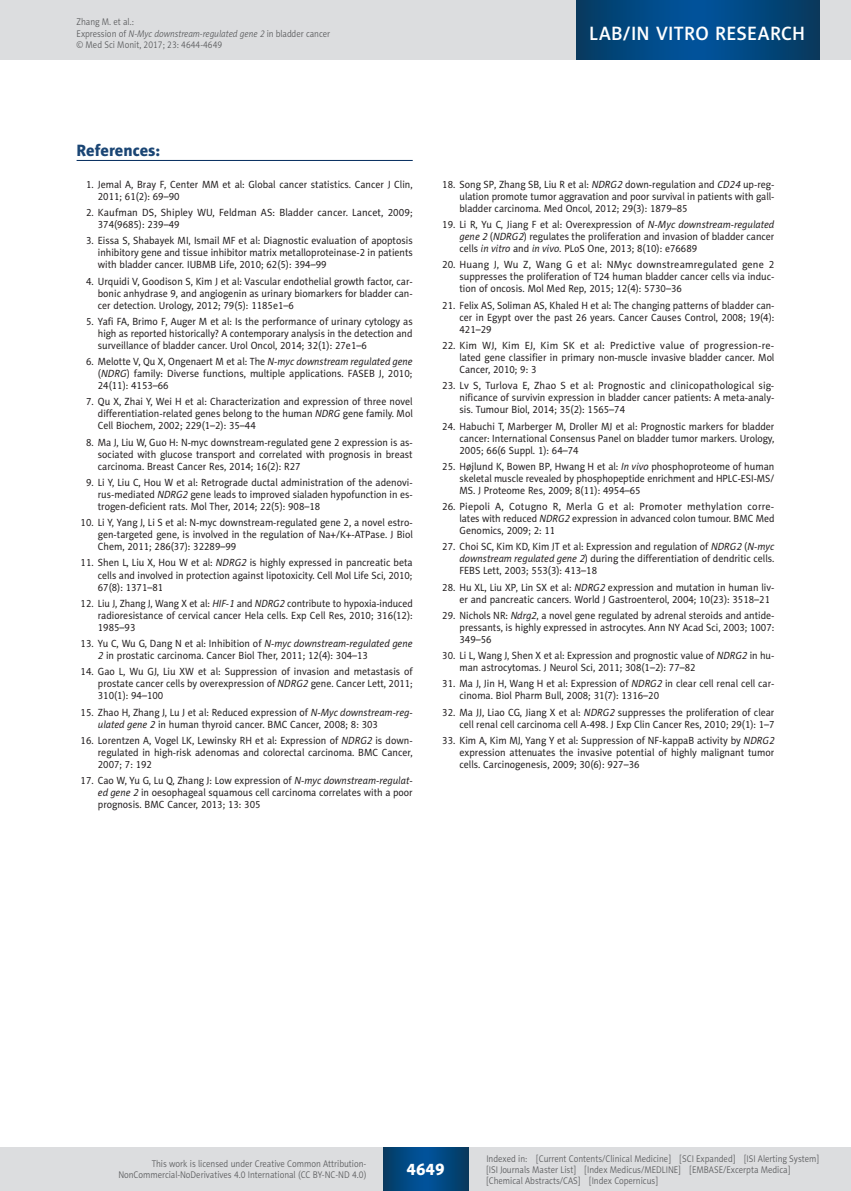
<style>
.page{position:relative;width:851px;height:1191px;background:#fff}
.page>*{position:absolute;margin:0;border:0;box-sizing:border-box;transform-origin:0 0}
.t1{font:19.5px "Naomi Sans EFN Medium";letter-spacing:.01em;color:#fff}
.MSM_Referencje_Tytul{font:16.5px "Naomi Sans EFN Heavy";color:#1a4574}
.t2{font:16.5px "Naomi Sans EFN Heavy";color:#fff}
.MSM_Referencje_punkt{font:10.5px/12px "Naomi Sans EFN";color:#231f20;text-align:justify;scale:.95 1}
.MSM_Referencje_punkt-2{font:10.5px/12px "Naomi Sans EFN";color:#231f20;text-align:justify}
.MSM_Referencje_punkt-3{font:10.5px/12px "Naomi Sans EFN";color:#231f20;text-align:justify;scale:.94 1}
.t3{font:9.75px/11.2px "Naomi Sans EFN Light";color:#57585a;scale:.9 1}
.s1{font-style:italic}
</style>
<div class="page">
<hr style="left:77px;top:160px;width:335px;height:1px;background:#00295c">
<div style="left:0;top:1148px;width:850px;height:43px;background:#dcdddf"></div>
<svg style="left:383px;top:1147px;width:85px;height:43px;background:#02477e"></svg>
<div style="left:0;top:0;width:850px;height:60px;background:#dcdddf"></div>
<svg style="left:576px;top:0;width:243px;height:60px;background:#02477e"></svg>
<p class="t3" style="left:77px;top:16px;width:283px">Zhang M. et al.:<br>Expression of <span class="s1">N-Myc downstream-regulated gene 2</span> in bladder cancer © Med Sci Monit, 2017; 23: 4644-4649</p>
<h1 class="t1" style="left:589px;top:22px;width:217px">LAB/IN VITRO RESEARCH</h1>
<p class="MSM_Referencje_Tytul" style="left:77px;top:140px;width:85px">References:</p>
<p class="MSM_Referencje_punkt" style="left:98px;top:178px;width:333px;text-indent:-12px">1. Jemal A, Bray F, Center MM et al: Global cancer statistics. Cancer J Clin,<br>2011; 61(2): 69–90</p>
<p class="MSM_Referencje_punkt-2" style="left:98px;top:207px;width:316px;text-indent:-12px">2. Kaufman DS, Shipley WU, Feldman AS: Bladder cancer. Lancet, 2009;<br>374(9685): 239–49</p>
<p class="MSM_Referencje_punkt" style="left:98px;top:235px;width:333px;text-indent:-12px">3. Eissa S, Shabayek MI, Ismail MF et al: Diagnostic evaluation of apoptosis inhibitory gene and tissue inhibitor matrix metalloproteinase-2 in patients with bladder cancer. IUBMB Life, 2010; 62(5): 394–99</p>
<p class="MSM_Referencje_punkt" style="left:98px;top:275px;width:333px;text-indent:-12px">4. Urquidi V, Goodison S, Kim J et al: Vascular endothelial growth factor, car&shy;bonic anhydrase 9, and angiogenin as urinary biomarkers for bladder can&shy;cer detection. Urology, 2012; 79(5): 1185e1–6</p>
<p class="MSM_Referencje_punkt" style="left:98px;top:315px;width:333px;text-indent:-12px">5. Yafi FA, Brimo F, Auger M et al: Is the performance of urinary cytology as high as reported historically? A contemporary analysis in the detection and surveillance of bladder cancer. Urol Oncol, 2014; 32(1): 27e1–6</p>
<p class="MSM_Referencje_punkt-3" style="left:98px;top:356px;width:336px;text-indent:-12px">6. Melotte V, Qu X, Ongenaert M et al: The <span class="s1">N-myc downstream regulated gene </span>(<span class="s1">NDRG</span>) family: Diverse functions, multiple applications. FASEB J, 2010; 24(11): 4153–66</p>
<p class="MSM_Referencje_punkt" style="left:98px;top:396px;width:333px;text-indent:-12px">7. Qu X, Zhai Y, Wei H et al: Characterization and expression of three novel differentiation-related genes belong to the human <span class="s1">NDRG</span> gene family. Mol Cell Biochem, 2002; 229(1–2): 35–44</p>
<p class="MSM_Referencje_punkt" style="left:98px;top:436px;width:333px;text-indent:-12px">8. Ma J, Liu W, Guo H: N-myc downstream-regulated gene 2 expression is as&shy;sociated with glucose transport and correlated with prognosis in breast carcinoma. Breast Cancer Res, 2014; 16(2): R27</p>
<p class="MSM_Referencje_punkt" style="left:98px;top:476px;width:333px;text-indent:-12px">9. Li Y, Liu C, Hou W et al: Retrograde ductal administration of the adenovi&shy;rus-mediated <span class="s1">NDRG2</span> gene leads to improved sialaden hypofunction in es&shy;trogen-deficient rats. Mol Ther, 2014; 22(5): 908–18</p>
<p class="MSM_Referencje_punkt" style="left:98px;top:517px;width:333px;text-indent:-17px">10. Li Y, Yang J, Li S et al: N-myc downstream-regulated gene 2, a novel estro&shy;gen-targeted gene, is involved in the regulation of Na+/K+-ATPase. J Biol Chem, 2011; 286(37): 32289–99</p>
<p class="MSM_Referencje_punkt" style="left:98px;top:557px;width:333px;text-indent:-17px">11. Shen L, Liu X, Hou W et al: <span class="s1">NDRG2</span> is highly expressed in pancreatic beta cells and involved in protection against lipotoxicity. Cell Mol Life Sci, 2010; 67(8): 1371–81</p>
<p class="MSM_Referencje_punkt-3" style="left:98px;top:597px;width:336px;text-indent:-17px">12. Liu J, Zhang J, Wang X et al: <span class="s1">HIF-1</span> and <span class="s1">NDRG2</span> contribute to hypoxia-induced radioresistance of cervical cancer Hela cells. Exp Cell Res, 2010; 316(12):<br>1985–93</p>
<p class="MSM_Referencje_punkt" style="left:98px;top:637px;width:333px;text-indent:-17px">13. Yu C, Wu G, Dang N et al: Inhibition of <span class="s1">N-myc downstream-regulated gene<br>2</span> in prostatic carcinoma. Cancer Biol Ther, 2011; 12(4): 304–13</p>
<p class="MSM_Referencje_punkt" style="left:98px;top:666px;width:333px;text-indent:-17px">14. Gao L, Wu GJ, Liu XW et al: Suppression of invasion and metastasis of prostate cancer cells by overexpression of <span class="s1">NDRG2</span> gene. Cancer Lett, 2011; 310(1): 94–100</p>
<p class="MSM_Referencje_punkt" style="left:98px;top:706px;width:333px;text-indent:-17px">15. Zhao H, Zhang J, Lu J et al: Reduced expression of <span class="s1">N-Myc downstream-reg&shy;ulated gene 2</span> in human thyroid cancer. BMC Cancer, 2008; 8: 303</p>
<p class="MSM_Referencje_punkt" style="left:98px;top:734px;width:333px;text-indent:-17px">16. Lorentzen A, Vogel LK, Lewinsky RH et al: Expression of <span class="s1">NDRG2</span> is down&shy;regulated in high-risk adenomas and colorectal carcinoma. BMC Cancer, 2007; 7: 192</p>
<p class="MSM_Referencje_punkt" style="left:98px;top:774px;width:333px;text-indent:-17px">17. Cao W, Yu G, Lu Q, Zhang J: Low expression of <span class="s1">N-myc downstream-regulat&shy;ed gene 2</span> in oesophageal squamous cell carcinoma correlates with a poor prognosis. BMC Cancer, 2013; 13: 305</p>
<p class="MSM_Referencje_punkt" style="left:459px;top:178px;width:333px;text-indent:-17px">18. Song SP, Zhang SB, Liu R et al: <span class="s1">NDRG2</span> down-regulation and <span class="s1">CD24</span> up-reg&shy;ulation promote tumor aggravation and poor survival in patients with gall&shy;bladder carcinoma. Med Oncol, 2012; 29(3): 1879–85</p>
<p class="MSM_Referencje_punkt" style="left:459px;top:219px;width:333px;text-indent:-17px">19. Li R, Yu C, Jiang F et al: Overexpression of <span class="s1">N-Myc downstream-regulated gene 2</span> (<span class="s1">NDRG2</span>) regulates the proliferation and invasion of bladder cancer cells <span class="s1">in vitro</span> and <span class="s1">in vivo</span>. PLoS One, 2013; 8(10): e76689</p>
<p class="MSM_Referencje_punkt-2" style="left:459px;top:259px;width:316px;text-indent:-17px">20. Huang J, Wu Z, Wang G et al: NMyc downstreamregulated gene 2 suppresses the proliferation of T24 human bladder cancer cells via induc&shy;tion of oncosis. Mol Med Rep, 2015; 12(4): 5730–36</p>
<p class="MSM_Referencje_punkt-3" style="left:459px;top:299px;width:336px;text-indent:-17px">21. Felix AS, Soliman AS, Khaled H et al: The changing patterns of bladder can&shy;cer in Egypt over the past 26 years. Cancer Causes Control, 2008; 19(4):<br>421–29</p>
<p class="MSM_Referencje_punkt-2" style="left:459px;top:339px;width:316px;text-indent:-17px">22. Kim WJ, Kim EJ, Kim SK et al: Predictive value of progression-re&shy;lated gene classifier in primary non-muscle invasive bladder cancer. Mol Cancer, 2010; 9: 3</p>
<p class="MSM_Referencje_punkt-2" style="left:459px;top:380px;width:316px;text-indent:-17px">23. Lv S, Turlova E, Zhao S et al: Prognostic and clinicopathological sig&shy;nificance of survivin expression in bladder cancer patients: A meta-analy&shy;sis. Tumour Biol, 2014; 35(2): 1565–74</p>
<p class="MSM_Referencje_punkt" style="left:459px;top:420px;width:333px;text-indent:-17px">24. Habuchi T, Marberger M, Droller MJ et al: Prognostic markers for bladder cancer: International Consensus Panel on bladder tumor markers. Urology, 2005; 66(6 Suppl. 1): 64–74</p>
<p class="MSM_Referencje_punkt" style="left:459px;top:460px;width:333px;text-indent:-17px">25. Højlund K, Bowen BP, Hwang H et al: <span class="s1">In vivo</span> phosphoproteome of human skeletal muscle revealed by phosphopeptide enrichment and HPLC-ESI-MS/ MS. J Proteome Res, 2009; 8(11): 4954–65</p>
<p class="MSM_Referencje_punkt-2" style="left:459px;top:500px;width:316px;text-indent:-17px">26. Piepoli A, Cotugno R, Merla G et al: Promoter methylation corre&shy;lates with reduced <span class="s1">NDRG2</span> expression in advanced colon tumour. BMC Med Genomics, 2009; 2: 11</p>
<p class="MSM_Referencje_punkt" style="left:459px;top:541px;width:333px;text-indent:-17px">27. Choi SC, Kim KD, Kim JT et al: Expression and regulation of <span class="s1">NDRG2</span> (<span class="s1">N-myc downstream regulated gene 2</span>) during the differentiation of dendritic cells.<br>FEBS Lett, 2003; 553(3): 413–18</p>
<p class="MSM_Referencje_punkt" style="left:459px;top:581px;width:333px;text-indent:-17px">28. Hu XL, Liu XP, Lin SX et al: <span class="s1">NDRG2</span> expression and mutation in human liv&shy;er and pancreatic cancers. World J Gastroenterol, 2004; 10(23): 3518–21</p>
<p class="MSM_Referencje_punkt" style="left:459px;top:609px;width:333px;text-indent:-17px">29. Nichols NR: <span class="s1">Ndrg2</span>, a novel gene regulated by adrenal steroids and antide&shy;pressants, is highly expressed in astrocytes. Ann NY Acad Sci, 2003; 1007:<br>349–56</p>
<p class="MSM_Referencje_punkt-3" style="left:459px;top:649px;width:336px;text-indent:-17px">30. Li L, Wang J, Shen X et al: Expression and prognostic value of <span class="s1">NDRG2</span> in hu&shy;man astrocytomas. J Neurol Sci, 2011; 308(1–2): 77–82</p>
<p class="MSM_Referencje_punkt" style="left:459px;top:678px;width:333px;text-indent:-17px">31. Ma J, Jin H, Wang H et al: Expression of <span class="s1">NDRG2</span> in clear cell renal cell car&shy;cinoma. Biol Pharm Bull, 2008; 31(7): 1316–20</p>
<p class="MSM_Referencje_punkt" style="left:442px;top:706px;width:351px;text-align:right">32. Ma JJ, Liao CG, Jiang X et al: <span class="s1">NDRG2</span> suppresses the proliferation of clear cell renal cell carcinoma cell A-498. J Exp Clin Cancer Res, 2010; 29(1): 1–7</p>
<p class="MSM_Referencje_punkt" style="left:459px;top:734px;width:333px;text-indent:-17px">33. Kim A, Kim MJ, Yang Y et al: Suppression of NF-kappaB activity by <span class="s1">NDRG2 </span>expression attenuates the invasive potential of highly malignant tumor cells. Carcinogenesis, 2009; 30(6): 927–36</p>
<p class="t3" style="left:118px;top:1158px;width:277px;text-align:right">This work is licensed under Creative Common Attribution-<br>NonCommercial-NoDerivatives 4.0 International (CC BY-NC-ND 4.0)</p>
<h2 class="t2" style="left:406px;top:1159px;width:40px">4649</h2>
<p class="t3" style="left:486px;top:1152px;width:371px">Indexed in: [Current Contents/Clinical Medicine] [SCI Expanded] [ISI Alerting System] [ISI Journals Master List] [Index Medicus/MEDLINE] [EMBASE/Excerpta Medica] [Chemical Abstracts/CAS] [Index Copernicus]</p>
</div>
